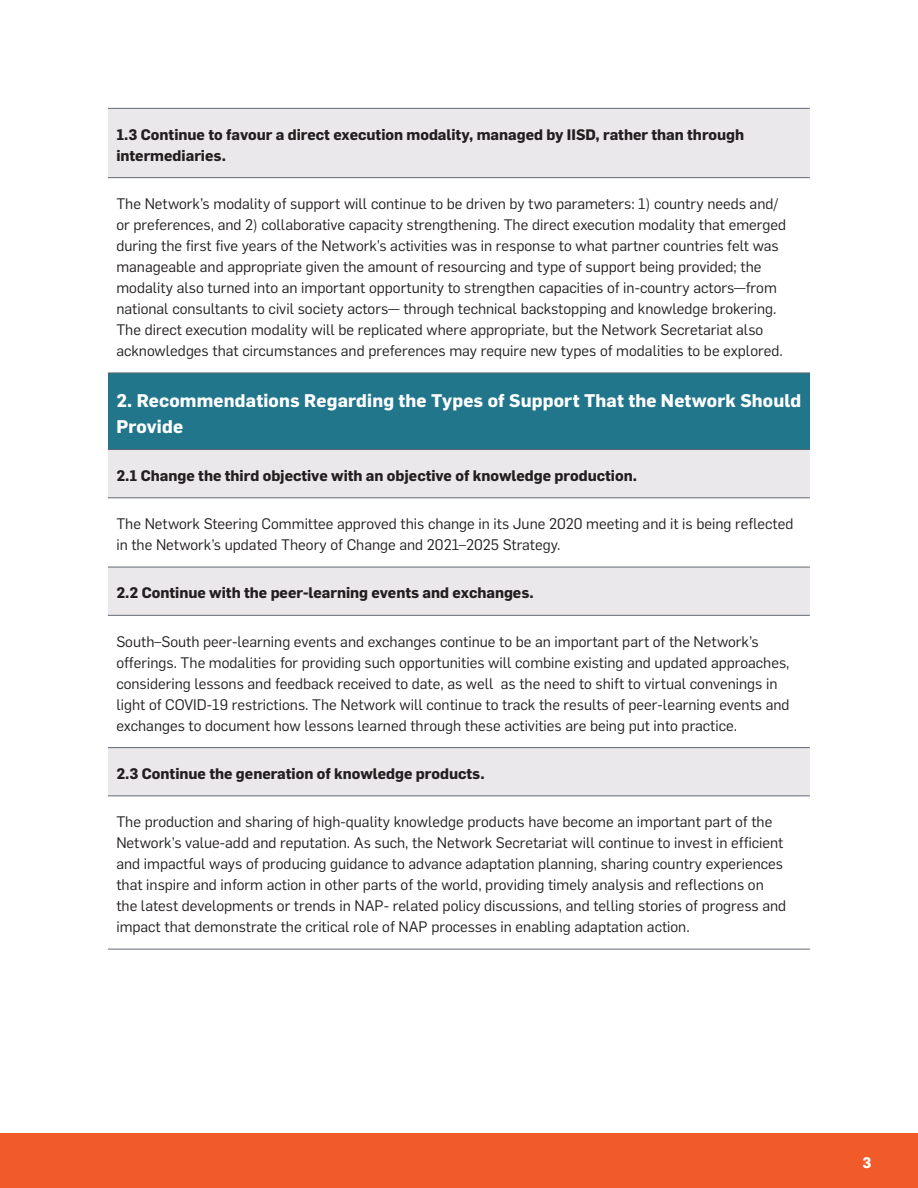
<style>
.page{position:relative;width:918px;height:1188px;background:#fff}
.page>*{position:absolute;margin:0;border:0;box-sizing:border-box;transform-origin:0 0}
.Toolkit_overview_H1{font:700 18px/25.5px "Flama";letter-spacing:.01em;color:#fff}
.Table_body{font:15px/21px "Flama";color:#231f20}
.Table_header_row{font:700 15px/21px "Flama";color:#231f20}
.t1{font:700 15px "Flama";color:#fff}
</style>
<div class="page">
<div style="left:0;top:1133px;width:918px;height:55px;background:#f15a29"></div>
<svg style="left:108px;top:109px;width:702px;height:686px"></svg>
<div style="left:108px;top:373px;width:702px;height:77px;background:#21768c"></div>
<hr style="left:108px;top:108px;width:702px;height:1px;background:#626874">
<hr style="left:108px;top:177px;width:702px;height:1px;background:#626874">
<hr style="left:108px;top:373px;width:702px;height:1px;background:#626874">
<hr style="left:108px;top:449px;width:702px;height:1px;background:#626874">
<hr style="left:108px;top:497px;width:702px;height:1px;background:#626874">
<hr style="left:108px;top:567px;width:702px;height:1px;background:#626874">
<hr style="left:108px;top:615px;width:702px;height:1px;background:#626874">
<hr style="left:108px;top:747px;width:702px;height:1px;background:#626874">
<hr style="left:108px;top:795px;width:702px;height:1px;background:#626874">
<hr style="left:108px;top:949px;width:702px;height:1px;background:#626874">
<p class="Table_header_row" style="left:116px;top:123px;width:629px">1.3 Continue to favour a direct execution modality, managed by IISD, rather than through intermediaries.</p>
<p class="Table_body" style="left:116px;top:192px;width:671px">The Network’s modality of support will continue to be driven by two parameters: 1) country needs and/ or preferences, and 2) collaborative capacity strengthening. The direct execution modality that emerged during the first five years of the Network’s activities was in response to what partner countries felt was manageable and appropriate given the amount of resourcing and type of support being provided; the modality also turned into an important opportunity to strengthen capacities of in-country actors—from national consultants to civil society actors— through technical backstopping and knowledge brokering.<br>The direct execution modality will be replicated where appropriate, but the Network Secretariat also acknowledges that circumstances and preferences may require new types of modalities to be explored.</p>
<p class="Toolkit_overview_H1" style="left:116px;top:387px;width:687px">2. Recommendations Regarding the Types of Support That the Network Should<br>Provide</p>
<p class="Table_header_row" style="left:116px;top:464px;width:522px">2.1 Change the third objective with an objective of knowledge production.</p>
<p class="Table_body" style="left:116px;top:512px;width:679px">The Network Steering Committee approved this change in its June 2020 meeting and it is being reflected in the Network’s updated Theory of Change and 2021–2025 Strategy.</p>
<p class="Table_header_row" style="left:116px;top:581px;width:419px">2.2 Continue with the peer-learning events and exchanges.</p>
<p class="Table_body" style="left:116px;top:630px;width:675px">South–South peer-learning events and exchanges continue to be an important part of the Network’s offerings. The modalities for providing such opportunities will combine existing and updated approaches, considering lessons and feedback received to date, as well as the need to shift to virtual convenings in light of COVID-19 restrictions. The Network will continue to track the results of peer-learning events and exchanges to document how lessons learned through these activities are being put into practice.</p>
<p class="Table_header_row" style="left:116px;top:762px;width:370px">2.3 Continue the generation of knowledge products.</p>
<p class="Table_body" style="left:116px;top:810px;width:671px">The production and sharing of high-quality knowledge products have become an important part of the Network’s value-add and reputation. As such, the Network Secretariat will continue to invest in efficient and impactful ways of producing guidance to advance adaptation planning, sharing country experiences that inspire and inform action in other parts of the world, providing timely analysis and reflections on the latest developments or trends in NAP- related policy discussions, and telling stories of progress and impact that demonstrate the critical role of NAP processes in enabling adaptation action.</p>
<p class="t1" style="left:863px;top:1152px;width:10px">3</p>
</div>
